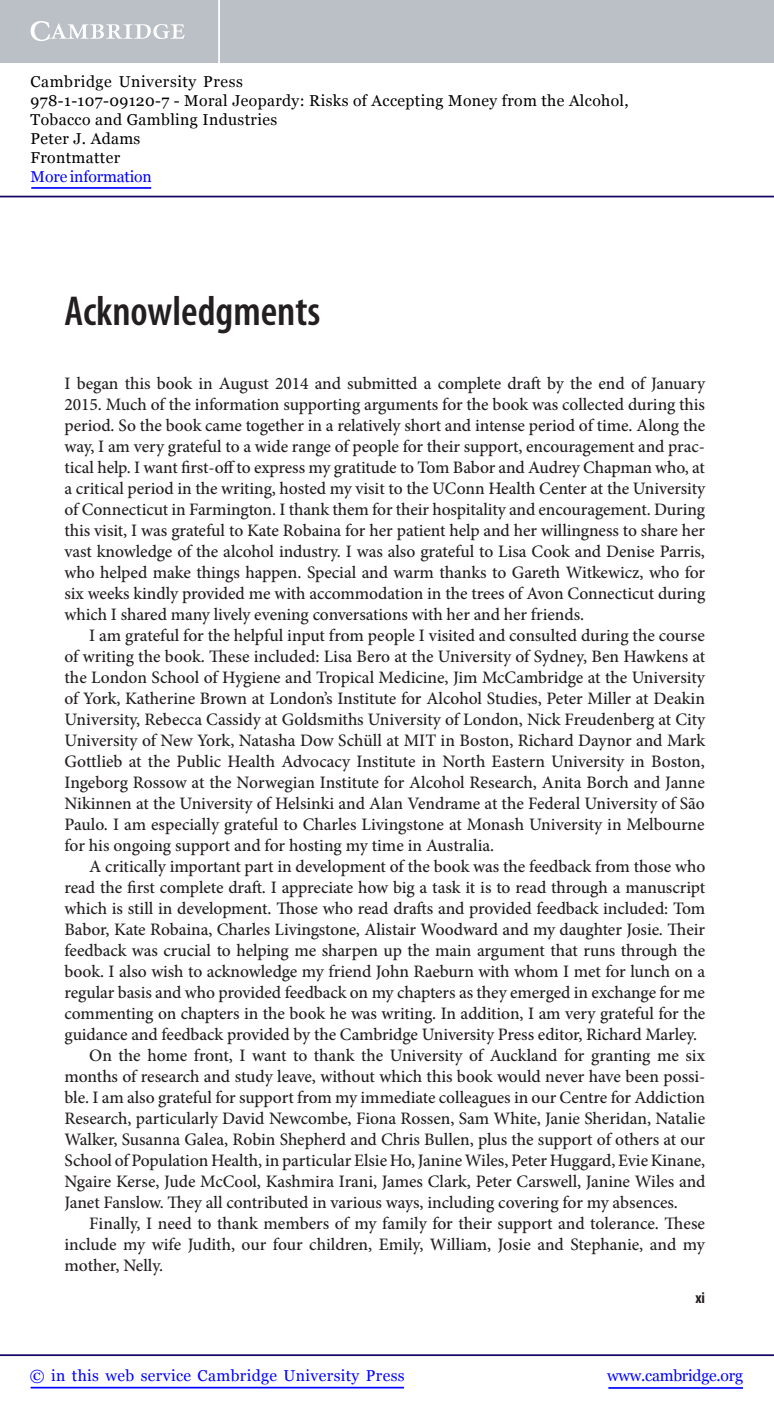
<style>
.page{position:relative;width:774px;height:1415px;background:#fff}
.page>*{position:absolute;margin:0;border:0;box-sizing:border-box;transform-origin:0 0}
.t1{font:600 condensed 42px "Myriad Pro";color:#231f20}
.t2{font:500 17.5px/21px "Minion Pro";letter-spacing:-.005em;color:#231f20;text-align:justify}
.t3{font:15.75px/18.9px "Georgia";letter-spacing:.025em;color:#000}
.t4{font:15.75px "Georgia";letter-spacing:.025em;color:#00f}
.t5{font:15.75px "Georgia";letter-spacing:-.015em;color:#00f}
.t6{font:15.75px "Georgia";letter-spacing:-.01em;color:#00f}
.t7{font:700 condensed 15.75px "Myriad Pro";color:#231f20}
</style>
<div class="page">
<hr style="left:608px;top:1387px;width:135px;height:1px;background:#00f">
<hr style="left:0;top:1354px;width:774px;height:2px;background:#150666">
<hr style="left:31px;top:1386px;width:373px;height:2px;background:#00f">
<div style="left:0;top:0;width:774px;height:63px;background:#bac0c6"></div>
<svg style="left:31px;top:21px;width:154px;height:20px"></svg>
<hr style="left:218px;top:0;width:2px;height:63px;background:#fff">
<hr style="left:0;top:196px;width:774px;height:1px;background:#150666">
<hr style="left:31px;top:187px;width:120px;height:2px;background:#00f">
<p class="t3" style="left:31px;top:73px;width:600px">Cambridge University Press<br>978-1-107-09120-7 - Moral Jeopardy: Risks of Accepting Money from the Alcohol, Tobacco and Gambling Industries<br>Peter J. Adams<br>Frontmatter</p>
<p class="t6" style="left:31px;top:167px;width:123px">More information</p>
<h1 class="t1" style="left:64px;top:296px;width:257px">Acknowledgments</h1>
<p class="t2" style="left:64px;top:374px;width:642px">I began this book in August 2014 and submitted a complete draft by the end of January 2015. Much of the information supporting arguments for the book was collected during this period. So the book came together in a relatively short and intense period of time. Along the way, I am very grateful to a wide range of people for their support, encouragement and prac&shy;tical help. I want first-off to express my gratitude to Tom Babor and Audrey Chapman who, at a critical period in the writing, hosted my visit to the UConn Health Center at the University of Connecticut in Farmington. I thank them for their hospitality and encouragement. During this visit, I was grateful to Kate Robaina for her patient help and her willingness to share her vast knowledge of the alcohol industry. I was also grateful to Lisa Cook and Denise Parris, who helped make things happen. Special and warm thanks to Gareth Witkewicz, who for six weeks kindly provided me with accommodation in the trees of Avon Connecticut during which I shared many lively evening conversations with her and her friends.</p>
<p class="t2" style="left:64px;top:626px;width:642px;text-indent:25px">I am grateful for the helpful input from people I visited and consulted during the course of writing the book. These included: Lisa Bero at the University of Sydney, Ben Hawkens at the London School of Hygiene and Tropical Medicine, Jim McCambridge at the University of York, Katherine Brown at London’s Institute for Alcohol Studies, Peter Miller at Deakin University, Rebecca Cassidy at Goldsmiths University of London, Nick Freudenberg at City University of New York, Natasha Dow Schüll at MIT in Boston, Richard Daynor and Mark Gottlieb at the Public Health Advocacy Institute in North Eastern University in Boston, Ingeborg Rossow at the Norwegian Institute for Alcohol Research, Anita Borch and Janne Nikinnen at the University of Helsinki and Alan Vendrame at the Federal University of São Paulo. I am especially grateful to Charles Livingstone at Monash University in Melbourne for his ongoing support and for hosting my time in Australia.</p>
<p class="t2" style="left:89px;top:857px;width:618px">A critically important part in development of the book was the feedback from those who</p>
<p class="t2" style="left:64px;top:878px;width:642px">read the first complete draft. I appreciate how big a task it is to read through a manuscript</p>
<p class="t2" style="left:64px;top:899px;width:642px">which is still in development. Those who read drafts and provided feedback included: Tom</p>
<p class="t2" style="left:64px;top:920px;width:642px">Babor, Kate Robaina, Charles Livingstone, Alistair Woodward and my daughter Josie. Their</p>
<p class="t2" style="left:64px;top:941px;width:642px">feedback was crucial to helping me sharpen up the main argument that runs through the</p>
<p class="t2" style="left:64px;top:962px;width:642px">book. I also wish to acknowledge my friend John Raeburn with whom I met for lunch on a</p>
<p class="t2" style="left:64px;top:983px;width:642px">regular basis and who provided feedback on my chapters as they emerged in exchange for me</p>
<p class="t2" style="left:64px;top:1004px;width:642px">commenting on chapters in the book he was writing. In addition, I am very grateful for the</p>
<p class="t2" style="left:64px;top:1025px;width:634px">guidance and feedback provided by the Cambridge University Press editor, Richard Marley.</p>
<p class="t2" style="left:89px;top:1046px;width:617px">On the home front, I want to thank the University of Auckland for granting me six</p>
<p class="t2" style="left:64px;top:1067px;width:642px">months of research and study leave, without which this book would never have been possi-</p>
<p class="t2" style="left:64px;top:1088px;width:642px">ble. I am also grateful for support from my immediate colleagues in our Centre for Addiction</p>
<p class="t2" style="left:64px;top:1109px;width:642px">Research, particularly David Newcombe, Fiona Rossen, Sam White, Janie Sheridan, Natalie</p>
<p class="t2" style="left:64px;top:1130px;width:642px">Walker, Susanna Galea, Robin Shepherd and Chris Bullen, plus the support of others at our</p>
<p class="t2" style="left:64px;top:1151px;width:642px">School of Population Health, in particular Elsie Ho, Janine Wiles, Peter Huggard, Evie Kinane,</p>
<p class="t2" style="left:64px;top:1172px;width:642px">Ngaire Kerse, Jude McCool, Kashmira Irani, James Clark, Peter Carswell, Janine Wiles and</p>
<p class="t2" style="left:64px;top:1193px;width:615px">Janet Fanslow. They all contributed in various ways, including covering for my absences.</p>
<p class="t2" style="left:89px;top:1214px;width:617px">Finally, I need to thank members of my family for their support and tolerance. These</p>
<p class="t2" style="left:64px;top:1235px;width:642px">include my wife Judith, our four children, Emily, William, Josie and Stephanie, and my</p>
<p class="t2" style="left:64px;top:1256px;width:100px">mother, Nelly.</p>
<p class="t7" style="left:695px;top:1292px;width:11px">xi</p>
<p class="t4" style="left:30px;top:1365px;width:376px">© in this web service Cambridge University Press</p>
<p class="t5" style="left:607px;top:1365px;width:137px">www.cambridge.org</p>
</div>
